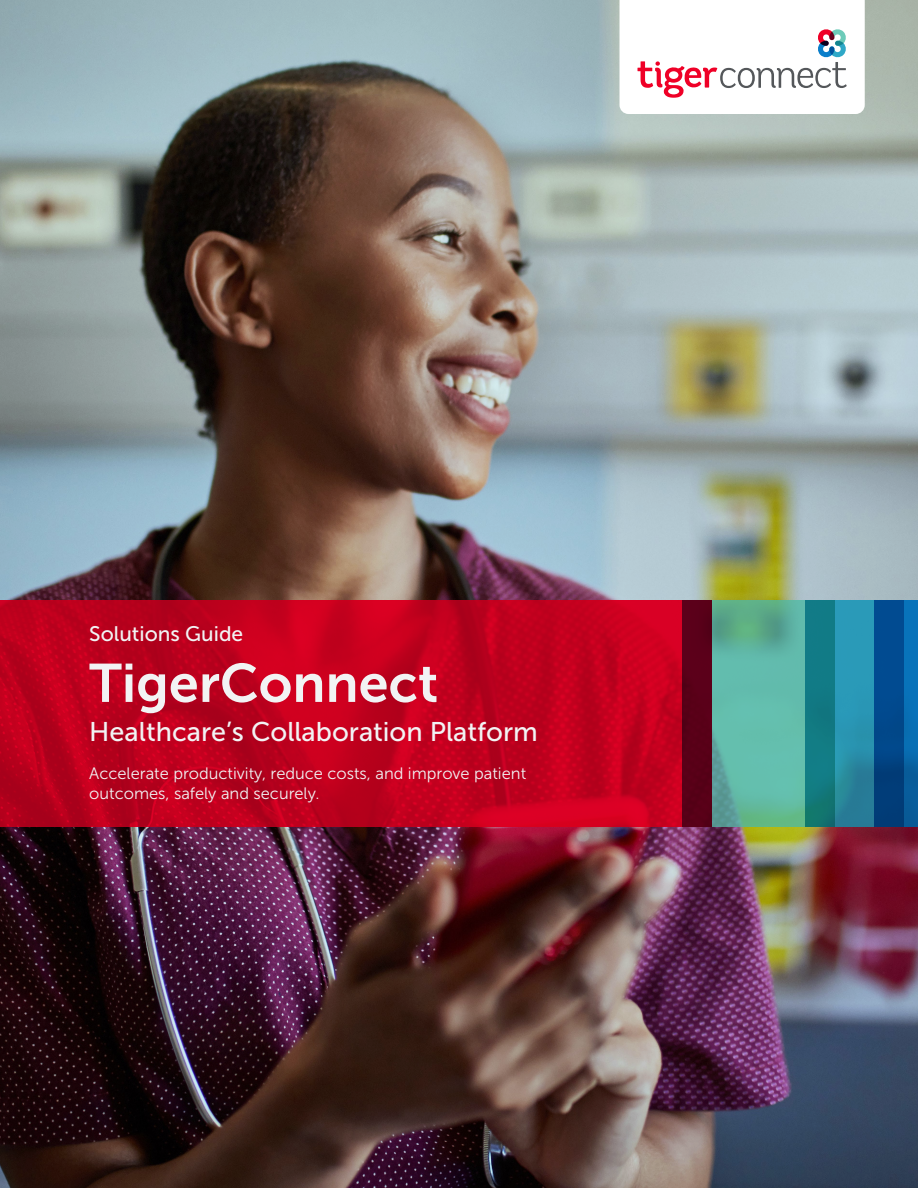
<style>
.page{position:relative;width:918px;height:1188px;background:#fff}
.page>*{position:absolute;margin:0;border:0;box-sizing:border-box;transform-origin:0 0}
.Main_header{font:54px "Museo Sans 700";color:#f2f3f4}
.Main_header-2{font:27px "Museo Sans 500";color:#f2f3f4}
.Main_header-3{font:21px "Museo Sans 500";color:#f2f3f4}
.Body{font:16.5px/19.8px "Museo Sans 300";color:#f2f3f4}
</style>
<div class="page">
<img style="left:0;top:0;width:918px;height:1188px">
<div style="left:874px;top:600px;width:44px;height:227px;background:linear-gradient(to bottom,#087ac4,#085c9a)"></div>
<svg style="left:712px;top:600px;width:94px;height:227px;fill:#62bbac"></svg>
<svg style="left:0;top:600px;width:712px;height:227px"></svg>
<svg style="left:806px;top:600px;width:98px;height:227px"></svg>
<svg style="left:620px;top:0;width:245px;height:114px"></svg>
<p class="Main_header-3" style="left:89px;top:622px;width:156px">Solutions Guide</p>
<p class="Main_header" style="left:89px;top:653px;width:351px">TigerConnect</p>
<p class="Main_header-2" style="left:89px;top:717px;width:450px">Healthcare’s Collaboration Platform</p>
<p class="Body" style="left:89px;top:764px;width:439px">Accelerate productivity, reduce costs, and improve patient outcomes, safely and securely.</p>
</div>
